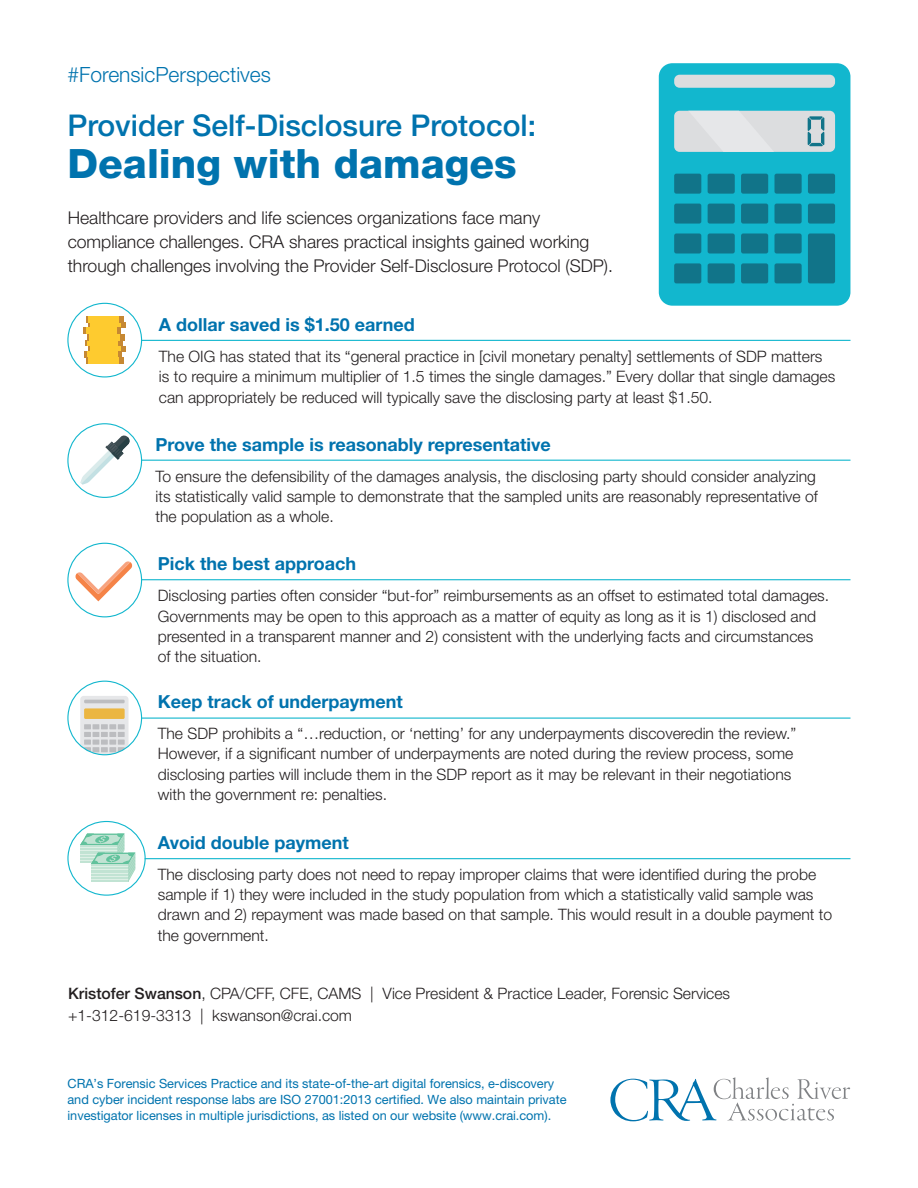
<style>
.page{position:relative;width:918px;height:1188px;background:#fff}
.page>*{position:absolute;margin:0;border:0;box-sizing:border-box;transform-origin:0 0}
.t1{font:800 40.5px "Helvetica Neue LT Std";color:#0073ae}
.t2{font:500 30px "Helvetica Neue LT Std";color:#0073ae}
.t3{font:300 21px "Helvetica Neue LT Std";color:#0073ae}
.t4{font:700 18px "Helvetica Neue LT Std";color:#0073ae}
.t5{font:300 17.7px/24px "Helvetica Neue LT Std";color:#231f20}
.t6{font:300 15.75px/20.2px "Helvetica Neue LT Std";color:#231f20}
.t7{font:12.75px/16.4px "Helvetica Neue LT Std";letter-spacing:-.005em;color:#0073ae}
.s1{font-weight:500}
</style>
<div class="page">
<div style="left:659px;top:63px;width:191px;height:243px;background:#12b7ce;border-radius:14px"></div>
<div style="left:674px;top:111px;width:161px;height:41px;background:#dcdddf;border-radius:5px"></div>
<svg style="left:688px;top:151px;width:35px;height:1px"></svg>
<div style="left:674px;top:174px;width:27px;height:20px;background:#117489;border-radius:2px"></div>
<div style="left:708px;top:174px;width:27px;height:20px;background:#117489;border-radius:2px"></div>
<div style="left:741px;top:174px;width:27px;height:20px;background:#117489;border-radius:2px"></div>
<div style="left:774px;top:174px;width:28px;height:20px;background:#117489;border-radius:2px"></div>
<div style="left:808px;top:174px;width:27px;height:20px;background:#117489;border-radius:2px"></div>
<div style="left:674px;top:204px;width:27px;height:20px;background:#117489;border-radius:2px"></div>
<div style="left:708px;top:204px;width:27px;height:20px;background:#117489;border-radius:2px"></div>
<div style="left:741px;top:204px;width:27px;height:20px;background:#117489;border-radius:2px"></div>
<div style="left:774px;top:204px;width:28px;height:20px;background:#117489;border-radius:2px"></div>
<div style="left:808px;top:204px;width:27px;height:20px;background:#117489;border-radius:2px"></div>
<div style="left:674px;top:233px;width:27px;height:20px;background:#117489;border-radius:2px"></div>
<div style="left:708px;top:233px;width:27px;height:20px;background:#117489;border-radius:2px"></div>
<div style="left:741px;top:233px;width:27px;height:20px;background:#117489;border-radius:2px"></div>
<div style="left:774px;top:233px;width:28px;height:20px;background:#117489;border-radius:2px"></div>
<div style="left:808px;top:234px;width:27px;height:49px;background:#117489;border-radius:2px"></div>
<div style="left:674px;top:263px;width:27px;height:20px;background:#117489;border-radius:2px"></div>
<div style="left:708px;top:263px;width:27px;height:20px;background:#117489;border-radius:2px"></div>
<div style="left:741px;top:263px;width:27px;height:20px;background:#117489;border-radius:2px"></div>
<div style="left:774px;top:263px;width:28px;height:20px;background:#117489;border-radius:2px"></div>
<div style="left:674px;top:75px;width:161px;height:13px;background:#dcdddf;border-radius:5px"></div>
<svg style="left:808px;top:116px;width:16px;height:30px"></svg>
<svg style="left:610px;top:1077px;width:240px;height:44px"></svg>
<svg style="left:80px;top:696px;width:49px;height:59px;background:#d9d4c5"></svg>
<div style="left:67px;top:681px;width:75px;height:74px;border:1px solid #12b7ce;border-radius:50%"></div>
<div style="left:67px;top:543px;width:75px;height:74px;border:1px solid #12b7ce;border-radius:50%"></div>
<div style="left:67px;top:303px;width:75px;height:75px;border:1px solid #12b7ce;border-radius:50%"></div>
<div style="left:67px;top:821px;width:79px;height:75px;border:1px solid #12b7ce;border-radius:50%"></div>
<hr style="left:142px;top:340px;width:708px;height:1px;background:#12b7ce">
<hr style="left:142px;top:460px;width:708px;height:1px;background:#12b7ce">
<hr style="left:142px;top:579px;width:708px;height:1px;background:#12b7ce">
<hr style="left:142px;top:718px;width:708px;height:1px;background:#12b7ce">
<hr style="left:145px;top:858px;width:705px;height:1px;background:#12b7ce">
<svg style="left:85px;top:340px;width:38px;height:6px"></svg>
<div style="left:88px;top:340px;width:30px;height:6px;background:#fecb2f"></div>
<svg style="left:88px;top:322px;width:38px;height:6px"></svg>
<div style="left:91px;top:322px;width:30px;height:6px;background:#fecb2f"></div>
<svg style="left:86px;top:316px;width:38px;height:6px"></svg>
<div style="left:89px;top:316px;width:30px;height:6px;background:#fecb2f"></div>
<svg style="left:83px;top:328px;width:38px;height:6px"></svg>
<div style="left:86px;top:328px;width:30px;height:6px;background:#fecb2f"></div>
<svg style="left:87px;top:334px;width:38px;height:6px"></svg>
<div style="left:90px;top:334px;width:30px;height:6px;background:#fecb2f"></div>
<svg style="left:88px;top:346px;width:38px;height:6px"></svg>
<div style="left:91px;top:346px;width:30px;height:6px;background:#fecb2f"></div>
<svg style="left:84px;top:352px;width:38px;height:6px"></svg>
<div style="left:87px;top:352px;width:30px;height:6px;background:#fecb2f"></div>
<svg style="left:86px;top:358px;width:38px;height:6px"></svg>
<div style="left:89px;top:358px;width:30px;height:6px;background:#fecb2f"></div>
<svg style="left:80px;top:834px;width:55px;height:48px"></svg>
<div style="left:67px;top:423px;width:75px;height:75px;border:1px solid #12b7ce;border-radius:50%"></div>
<svg style="left:75px;top:561px;width:58px;height:40px"></svg>
<svg style="left:80px;top:435px;width:50px;height:50px"></svg>
<h3 class="t3" style="left:68px;top:62px;width:205px">#ForensicPerspectives</h3>
<h2 class="t2" style="left:68px;top:107px;width:470px">Provider Self-Disclosure Protocol:</h2>
<h1 class="t1" style="left:68px;top:139px;width:451px">Dealing with damages</h1>
<p class="t5" style="left:68px;top:205px;width:547px">Healthcare providers and life sciences organizations face many compliance challenges. CRA shares practical insights gained working through challenges involving the Provider Self-Disclosure Protocol (SDP).</p>
<p class="t4" style="left:159px;top:314px;width:257px">A dollar saved is $1.50 earned</p>
<p class="t6" style="left:159px;top:346px;width:678px">The OIG has stated that its “general practice in [civil monetary penalty] settlements of SDP matters is to require a minimum multiplier of 1.5 times the single damages.” Every dollar that single damages can appropriately be reduced will typically save the disclosing party at least $1.50.</p>
<p class="t4" style="left:156px;top:433px;width:397px">Prove the sample is reasonably representative</p>
<p class="t6" style="left:156px;top:466px;width:664px">To ensure the defensibility of the damages analysis, the disclosing party should consider analyzing its statistically valid sample to demonstrate that the sampled units are reasonably representative of the population as a whole.</p>
<p class="t4" style="left:158px;top:553px;width:200px">Pick the best approach</p>
<p class="t6" style="left:158px;top:585px;width:673px">Disclosing parties often consider “but-for” reimbursements as an offset to estimated total damages.<br>Governments may be open to this approach as a matter of equity as long as it is 1) disclosed and presented in a transparent manner and 2) consistent with the underlying facts and circumstances of the situation.</p>
<p class="t4" style="left:158px;top:690px;width:246px">Keep track of underpayment</p>
<p class="t6" style="left:158px;top:723px;width:640px">The SDP prohibits a “…reduction, or ‘netting’ for any underpayments discoveredin the review.” However, if a significant number of underpayments are noted during the review process, some disclosing parties will include them in the SDP report as it may be relevant in their negotiations with the government re: penalties.</p>
<p class="t4" style="left:158px;top:831px;width:192px">Avoid double payment</p>
<p class="t6" style="left:158px;top:864px;width:676px">The disclosing party does not need to repay improper claims that were identified during the probe sample if 1) they were included in the study population from which a statistically valid sample was drawn and 2) repayment was made based on that sample. This would result in a double payment to the government.</p>
<p class="t6" style="left:68px;top:982px;width:664px;line-height:22.5px"><span class="s1">Kristofer Swanson</span>, CPA/CFF, CFE, CAMS | Vice President &amp; Practice Leader, Forensic Services +1-312-619-3313 | kswanson@crai.com</p>
<p class="t7" style="left:68px;top:1075px;width:501px">CRA’s Forensic Services Practice and its state-of-the-art digital forensics, e-discovery and cyber incident response labs are ISO 27001:2013 certified. We also maintain private investigator licenses in multiple jurisdictions, as listed on our website (www.crai.com).</p>
</div>
